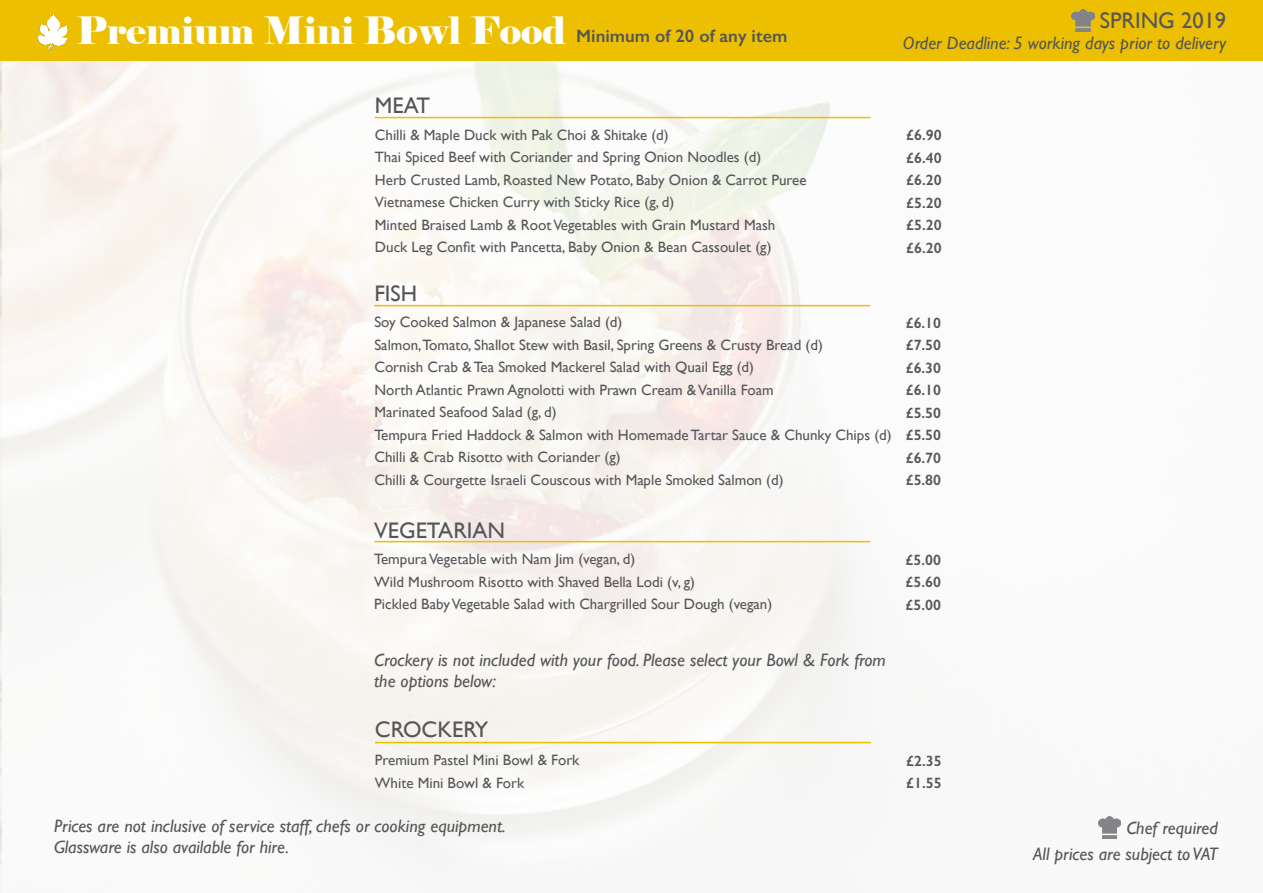
<style>
.page{position:relative;width:1263px;height:893px;background:#fff}
.page>*{position:absolute;margin:0;border:0;box-sizing:border-box;transform-origin:0 0}
.t1{font:37.5px "Elephant";color:#fff}
.t2{font:22.5px "Gill Sans";color:#565659}
.t3{font:italic 18px/21.6px "Gill Sans";color:#565659}
.t4{font:600 18px "Gill Sans";color:#565659}
.t5{font:15px "Gill Sans";color:#565659}
.t6{font:600 15px "Gill Sans";color:#565659}
</style>
<div class="page">
<img style="left:0;top:61px;width:1112px;height:805px">
<div style="left:0;top:0;width:1263px;height:61px;background:#ecc000"></div>
<img style="left:37px;top:14px;width:32px;height:36px">
<img style="left:1098px;top:817px;width:23px;height:22px">
<img style="left:1072px;top:9px;width:22px;height:23px">
<hr style="left:375px;top:117px;width:495px;height:1px;background:#ecc000">
<hr style="left:374px;top:305px;width:496px;height:1px;background:#ecc000">
<hr style="left:374px;top:541px;width:496px;height:1px;background:#ecc000">
<hr style="left:375px;top:742px;width:496px;height:1px;background:#ecc000">
<p class="t1" style="left:77px;top:7px;width:491px">Premium Mini Bowl Food</p>
<p class="t4" style="left:576px;top:25px;width:213px">Minimum of 20 of any item</p>
<p class="t2" style="left:1100px;top:8px;width:128px">SPRING 2019</p>
<p class="t3" style="left:903px;top:32px;width:325px">Order Deadline: 5 working days prior to delivery</p>
<p class="t2" style="left:375px;top:92px;width:57px">MEAT</p>
<p class="t5" style="left:375px;top:126px;width:295px">Chilli &amp; Maple Duck with Pak Choi &amp; Shitake (d)</p>
<p class="t5" style="left:375px;top:148px;width:388px">Thai Spiced Beef with Coriander and Spring Onion Noodles (d)</p>
<p class="t5" style="left:375px;top:171px;width:433px">Herb Crusted Lamb, Roasted New Potato, Baby Onion &amp; Carrot Puree</p>
<p class="t5" style="left:375px;top:193px;width:301px">Vietnamese Chicken Curry with Sticky Rice (g, d)</p>
<p class="t5" style="left:375px;top:216px;width:402px">Minted Braised Lamb &amp; Root Vegetables with Grain Mustard Mash</p>
<p class="t5" style="left:375px;top:238px;width:398px">Duck Leg Confit with Pancetta, Baby Onion &amp; Bean Cassoulet (g)</p>
<p class="t2" style="left:374px;top:280px;width:44px">FISH</p>
<p class="t5" style="left:374px;top:313px;width:249px">Soy Cooked Salmon &amp; Japanese Salad (d)</p>
<p class="t5" style="left:374px;top:336px;width:450px">Salmon,Tomato, Shallot Stew with Basil, Spring Greens &amp; Crusty Bread (d)</p>
<p class="t5" style="left:374px;top:358px;width:381px">Cornish Crab &amp; Tea Smoked Mackerel Salad with Quail Egg (d)</p>
<p class="t5" style="left:374px;top:381px;width:401px">North Atlantic Prawn Agnolotti with Prawn Cream &amp; Vanilla Foam</p>
<p class="t5" style="left:374px;top:403px;width:184px">Marinated Seafood Salad (g, d)</p>
<p class="t5" style="left:374px;top:426px;width:519px">Tempura Fried Haddock &amp; Salmon with Homemade Tartar Sauce &amp; Chunky Chips (d)</p>
<p class="t5" style="left:374px;top:448px;width:248px">Chilli &amp; Crab Risotto with Coriander (g)</p>
<p class="t5" style="left:374px;top:471px;width:411px">Chilli &amp; Courgette Israeli Couscous with Maple Smoked Salmon (d)</p>
<p class="t2" style="left:374px;top:517px;width:132px">VEGETARIAN</p>
<p class="t5" style="left:374px;top:550px;width:263px">Tempura Vegetable with Nam Jim (vegan, d)</p>
<p class="t5" style="left:374px;top:573px;width:322px">Wild Mushroom Risotto with Shaved Bella Lodi (v, g)</p>
<p class="t5" style="left:374px;top:595px;width:400px">Pickled Baby Vegetable Salad with Chargrilled Sour Dough (vegan)</p>
<p class="t6" style="left:906px;top:126px;width:37px">£6.90</p>
<p class="t6" style="left:906px;top:149px;width:37px">£6.40</p>
<p class="t6" style="left:906px;top:171px;width:37px">£6.20</p>
<p class="t6" style="left:906px;top:194px;width:37px">£5.20</p>
<p class="t6" style="left:906px;top:216px;width:37px">£5.20</p>
<p class="t6" style="left:906px;top:239px;width:37px">£6.20</p>
<p class="t6" style="left:906px;top:314px;width:37px">£6.10</p>
<p class="t6" style="left:906px;top:336px;width:37px">£7.50</p>
<p class="t6" style="left:906px;top:359px;width:37px">£6.30</p>
<p class="t6" style="left:906px;top:381px;width:37px">£6.10</p>
<p class="t6" style="left:906px;top:404px;width:37px">£5.50</p>
<p class="t6" style="left:906px;top:426px;width:37px">£5.50</p>
<p class="t6" style="left:906px;top:449px;width:37px">£6.70</p>
<p class="t6" style="left:906px;top:471px;width:37px">£5.80</p>
<p class="t6" style="left:906px;top:551px;width:37px">£5.00</p>
<p class="t6" style="left:906px;top:573px;width:37px">£5.60</p>
<p class="t6" style="left:906px;top:596px;width:37px">£5.00</p>
<p class="t3" style="left:374px;top:649px;width:513px">Crockery is not included with your food. Please select your Bowl &amp; Fork from the options below:</p>
<p class="t2" style="left:375px;top:716px;width:115px">CROCKERY</p>
<p class="t5" style="left:375px;top:751px;width:206px">Premium Pastel Mini Bowl &amp; Fork</p>
<p class="t5" style="left:375px;top:774px;width:151px">White Mini Bowl &amp; Fork</p>
<p class="t3" style="left:54px;top:815px;width:453px">Prices are not inclusive of service staff, chefs or cooking equipment.</p>
<p class="t3" style="left:54px;top:836px;width:236px">Glassware is also available for hire.</p>
<p class="t6" style="left:906px;top:751px;width:37px">£2.35</p>
<p class="t6" style="left:906px;top:774px;width:37px">£1.55</p>
<p class="t3" style="left:1126px;top:817px;width:93px">Chef required</p>
<p class="t3" style="left:1033px;top:843px;width:186px">All prices are subject to VAT</p>
</div>
